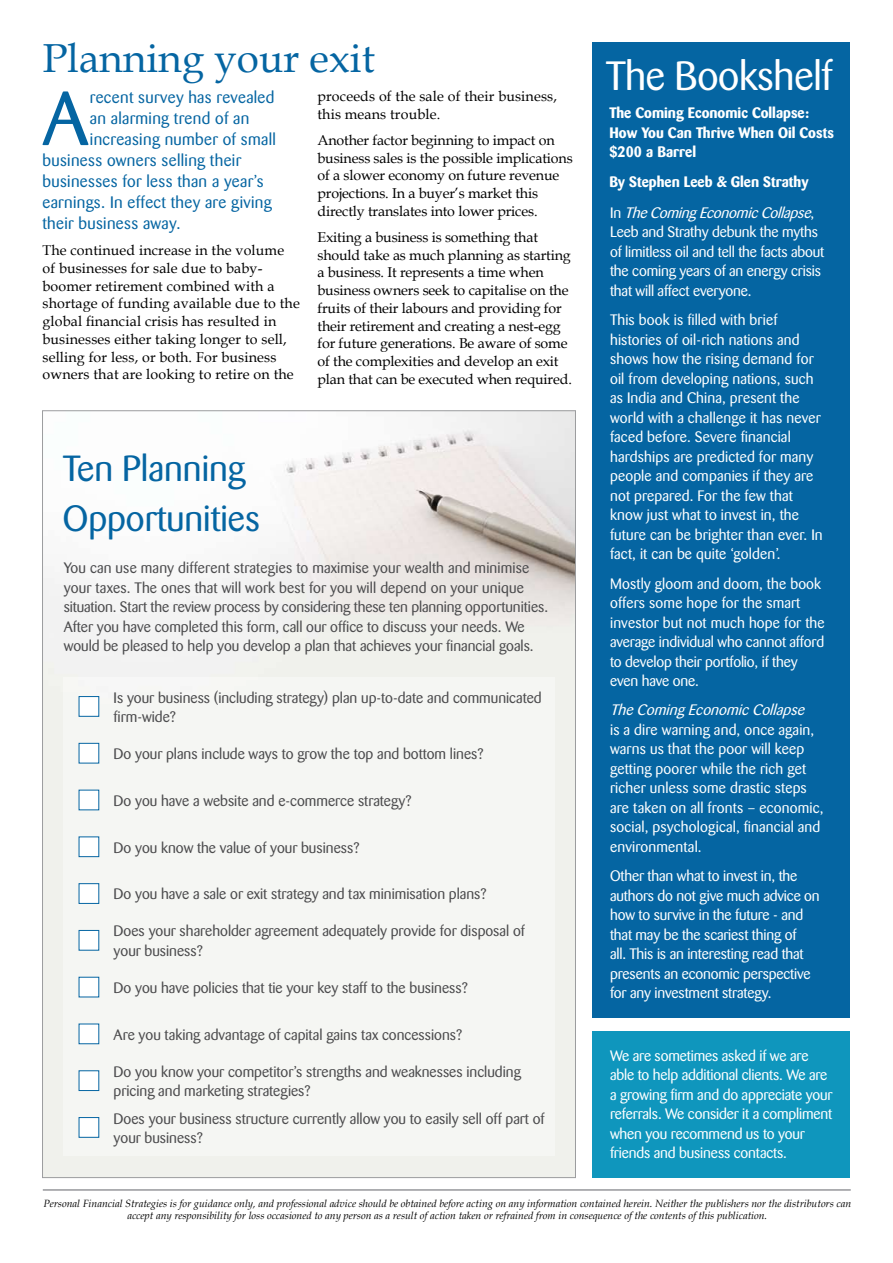
<style>
.page{position:relative;width:893px;height:1263px;background:#fff}
.page>*{position:absolute;margin:0;border:0;box-sizing:border-box;transform-origin:0 0}
.t1{font:75.9px "Barmeno";color:#0565a2}
.t2{font:40.5px "Book Antiqua";color:#0565a2}
.t3{font:40.5px "Barmeno";letter-spacing:-.01em;color:#fff}
.t4{font:36px/50.6px "Barmeno";color:#0565a2}
.t5{font:16.5px "Barmeno";letter-spacing:.02em;color:#0565a2}
.t6{font:15px/19.5px "Barmeno";color:#4b4b4d}
.t7{font:15px/19.5px "Barmeno";letter-spacing:.01em;color:#fff}
.t8{font:15px/19.5px "Barmeno";letter-spacing:-.01em;color:#fff}
.t9{font:700 15px/19.5px "Barmeno";color:#fff}
.t10{font:italic 15px "Barmeno";color:#fff}
.t11{font:14.25px/17.7px "Book Antiqua";letter-spacing:-.01em;color:#000}
.t12{font:14.25px/17.7px "Book Antiqua";letter-spacing:.01em;color:#000}
.t13{font:italic 10.5px/12.6px "Book Antiqua";color:#000;text-align:center}
.s1{font-style:italic}
</style>
<div class="page">
<div style="left:592px;top:43px;width:258px;height:975px;background:#0565a2"></div>
<div style="left:592px;top:1031px;width:258px;height:147px;background:#0f96bd"></div>
<img style="left:44px;top:412px;width:530px;height:764px">
<hr style="left:43px;top:1189px;width:808px;height:2px;background:#97989c">
<div style="left:63px;top:677px;width:492px;height:479px;background:#f5f6f3"></div>
<div style="left:79px;top:696px;width:20px;height:20px;background:#fff"></div>
<div style="left:79px;top:696px;width:20px;height:21px;border:1px solid #0565a2"></div>
<div style="left:79px;top:743px;width:20px;height:20px;background:#fff"></div>
<div style="left:79px;top:743px;width:20px;height:20px;border:1px solid #0565a2"></div>
<div style="left:79px;top:790px;width:20px;height:20px;background:#fff"></div>
<div style="left:79px;top:837px;width:20px;height:20px;background:#fff"></div>
<div style="left:79px;top:884px;width:20px;height:19px;background:#fff"></div>
<div style="left:79px;top:883px;width:20px;height:21px;border:1px solid #0565a2"></div>
<div style="left:79px;top:930px;width:20px;height:20px;background:#fff"></div>
<div style="left:79px;top:930px;width:20px;height:20px;border:1px solid #0565a2"></div>
<div style="left:79px;top:977px;width:20px;height:20px;background:#fff"></div>
<div style="left:79px;top:1024px;width:20px;height:20px;background:#fff"></div>
<div style="left:79px;top:1071px;width:20px;height:19px;background:#fff"></div>
<div style="left:79px;top:1117px;width:20px;height:20px;background:#fff"></div>
<div style="left:79px;top:1117px;width:20px;height:21px;border:1px solid #0565a2"></div>
<h2 class="t2" style="left:43px;top:30px;width:334px">Planning your exit</h2>
<h1 class="t1" style="left:43px;top:75px;width:47px">A</h1>
<p class="t5" style="left:90px;top:88px;width:186px">recent survey has revealed</p>
<p class="t12" style="left:317px;top:87px;width:241px">proceeds of the sale of their business, this means trouble.</p>
<p class="t11" style="left:317px;top:131px;width:257px">Another factor beginning to impact on business sales is the possible implications of a slower economy on future revenue projections. In a buyer’s market this directly translates into lower prices.</p>
<p class="t11" style="left:317px;top:228px;width:256px">Exiting a business is something that should take as much planning as starting a business. It represents a time when business owners seek to capitalise on the fruits of their labours and providing for their retirement and creating a nest-egg for future generations. Be aware of some of the complexities and develop an exit plan that can be executed when required.</p>
<p class="t5" style="left:90px;top:109px;width:161px">an alarming trend of an</p>
<p class="t5" style="left:90px;top:130px;width:187px">increasing number of small</p>
<p class="t5" style="left:43px;top:151px;width:200px">business owners selling their</p>
<p class="t5" style="left:43px;top:172px;width:223px">businesses for less than a year’s</p>
<p class="t5" style="left:43px;top:193px;width:231px">earnings. In effect they are giving</p>
<p class="t5" style="left:43px;top:214px;width:139px">their business away.</p>
<p class="t12" style="left:43px;top:241px;width:259px">The continued increase in the volume of businesses for sale due to baby&shy;boomer retirement combined with a shortage of funding available due to the global financial crisis has resulted in businesses either taking longer to sell, selling for less, or both. For business owners that are looking to retire on the</p>
<h3 class="t4" style="left:63px;top:443px;width:199px">Ten Planning<br>Opportunities</h3>
<p class="t6" style="left:64px;top:558px;width:486px">You can use many different strategies to maximise your wealth and minimise your taxes. The ones that will work best for you will depend on your unique situation. Start the review process by considering these ten planning opportunities.<br>After you have completed this form, call our office to discuss your needs. We would be pleased to help you develop a plan that achieves your financial goals.</p>
<p class="t6" style="left:114px;top:688px;width:430px">Is your business (including strategy) plan up-to-date and communicated firm-wide?</p>
<p class="t6" style="left:114px;top:744px;width:372px">Do your plans include ways to grow the top and bottom lines?</p>
<p class="t6" style="left:114px;top:791px;width:300px">Do you have a website and e-commerce strategy?</p>
<p class="t6" style="left:114px;top:838px;width:247px">Do you know the value of your business?</p>
<p class="t6" style="left:114px;top:884px;width:375px">Do you have a sale or exit strategy and tax minimisation plans?</p>
<p class="t6" style="left:114px;top:921px;width:413px">Does your shareholder agreement adequately provide for disposal of your business?</p>
<p class="t6" style="left:114px;top:978px;width:356px">Do you have policies that tie your key staff to the business?</p>
<p class="t6" style="left:114px;top:1025px;width:350px">Are you taking advantage of capital gains tax concessions?</p>
<p class="t6" style="left:114px;top:1062px;width:409px">Do you know your competitor’s strengths and weaknesses including pricing and marketing strategies?</p>
<p class="t6" style="left:114px;top:1109px;width:432px">Does your business structure currently allow you to easily sell off part of your business?</p>
<h2 class="t3" style="left:606px;top:52px;width:228px">The Bookshelf</h2>
<p class="t9" style="left:609px;top:103px;width:226px">The Coming Economic Collapse:<br>How You Can Thrive When Oil Costs $200 a Barrel</p>
<p class="t9" style="left:609px;top:172px;width:201px">By Stephen Leeb &amp; Glen Strathy</p>
<p class="t8" style="left:610px;top:203px;width:216px">I n <span class="s1">TheComingEconomicCollapse</span>, Leeb and Strathy debunk the myths of limitless oil and tell the facts about the coming years of an energy crisis that will affect everyone.</p>
<p class="t7" style="left:610px;top:310px;width:214px">This book is filled with brief histories of oil-rich nations and shows how the rising demand for oil from developing nations, such as India and China, present the world with a challenge it has never faced before. Severe financial hardships are predicted for many people and companies if they are not prepared. For the few that know just what to invest in, the future can be brighter than ever. In fact, it can be quite ‘golden’.</p>
<p class="t7" style="left:610px;top:574px;width:216px">Mostly gloom and doom, the book offers some hope for the smart investor but not much hope for the average individual who cannot afford to develop their portfolio, if they even have one.</p>
<p class="t10" style="left:610px;top:701px;width:200px">TheComingEconomicCollapse</p>
<p class="t7" style="left:610px;top:720px;width:215px">is a dire warning and, once again, warns us that the poor will keep getting poorer while the rich get richer unless some drastic steps are taken on all fronts – economic, social, psychological, financial and environmental.</p>
<p class="t8" style="left:610px;top:866px;width:211px">Other than what to invest in, the authors do not give much advice on how to survive in the future - and that may be the scariest thing of<br>all. This is an interesting read that presents an economic perspective for any investment strategy.</p>
<p class="t8" style="left:610px;top:1046px;width:224px">We are sometimes asked if we are able to help additional clients. We are a growing firm and do appreciate your referrals. We consider it a compliment when you recommend us to your friends and business contacts.</p>
<p class="t13" style="left:43px;top:1197px;width:809px">Personal Financial Strategies is for guidance only, and professional advice should be obtained before acting on any information contained herein. Neither the publishers nor the distributors can accept any responsibility for loss occasioned to any person as a result of action taken or refrained from in consequence of the contents of this publication.</p>
</div>
